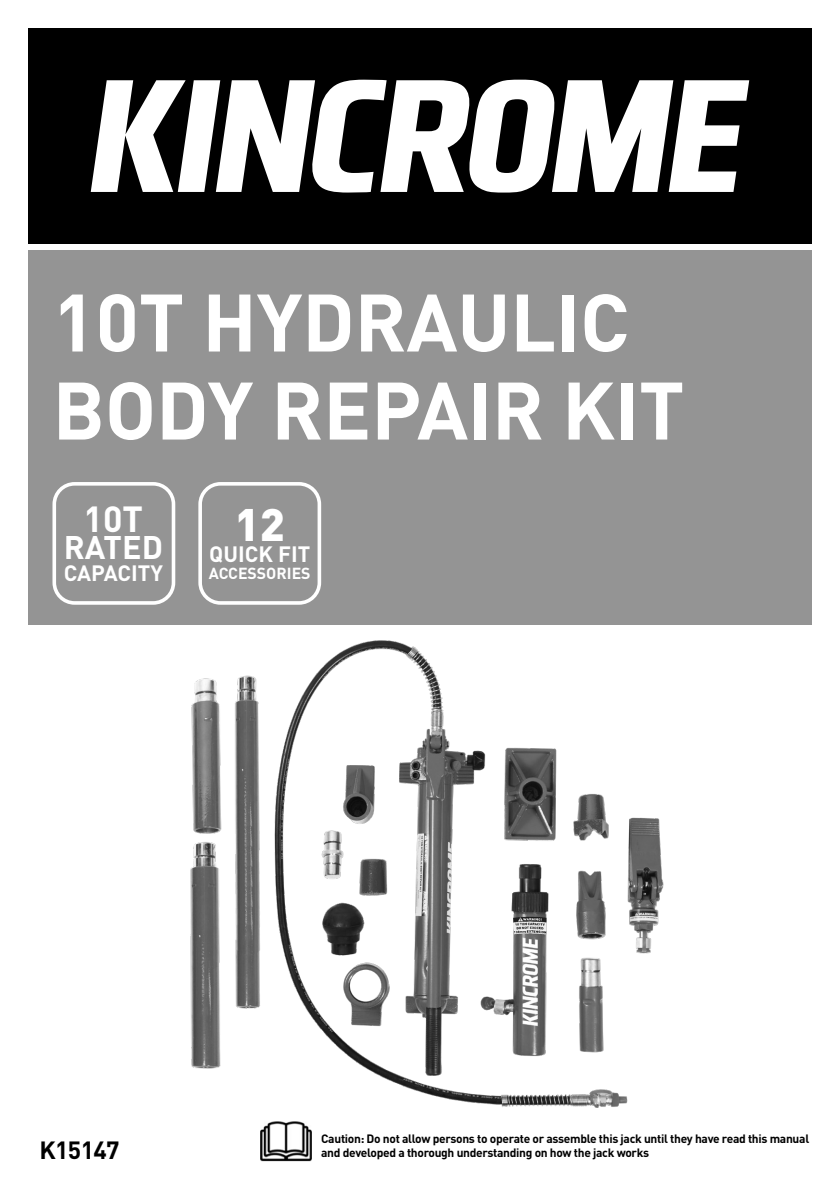
<style>
.page{position:relative;width:840px;height:1191px;background:#fff}
.page>*{position:absolute;margin:0;border:0;box-sizing:border-box;transform-origin:0 0}
.t1{font:700 80px/88px "DIN Pro";letter-spacing:-.005em;color:#fff}
.t2{font:900 45px "DIN Pro";color:#fff}
.t3{font:700 35.8px "DIN Pro";color:#fff}
.t4{font:700 32.2px "DIN Pro";color:#fff}
.t5{font:700 24.6px "DIN Pro";letter-spacing:-.025em;color:#000}
.t6{font:700 22px "DIN Pro";color:#fff}
.t7{font:700 15.8px "DIN Pro";color:#fff}
.t8{font:700 12px "DIN Pro";letter-spacing:-.025em;color:#000}
</style>
<div class="page">
<div style="left:28px;top:28px;width:783px;height:216px;background:#000"></div>
<svg style="left:90px;top:79px;width:658px;height:113px"></svg>
<div style="left:28px;top:251px;width:783px;height:374px;background:#949494"></div>
<img style="left:260px;top:1121px;width:52px;height:41px">
<img style="left:190px;top:640px;width:473px;height:467px">
<div style="left:198px;top:482px;width:123px;height:123px;border:4px solid #fff;border-radius:20px"></div>
<div style="left:52px;top:482px;width:123px;height:123px;border:4px solid #fff;border-radius:20px"></div>
<p class="t1" style="left:52px;top:275px;width:633px">10T HYDRAULIC<br>BODY REPAIR KIT</p>
<p class="t3" style="left:84px;top:495px;width:61px">10T</p>
<p class="t4" style="left:64px;top:525px;width:101px">RATED</p>
<p class="t6" style="left:64px;top:558px;width:101px">CAPACITY</p>
<p class="t2" style="left:234px;top:493px;width:52px">12</p>
<p class="t6" style="left:209px;top:539px;width:102px">QUICK FIT</p>
<p class="t7" style="left:209px;top:562px;width:103px">ACCESSORIES</p>
<p class="t5" style="left:39px;top:1133px;width:82px">K15147</p>
<p class="t8" style="left:321px;top:1130px;width:489px">Caution: Do not allow persons to operate or assemble this jack until they have read this manual</p>
<p class="t8" style="left:321px;top:1144px;width:329px">and developed a thorough understanding on how the jack works</p>
</div>
